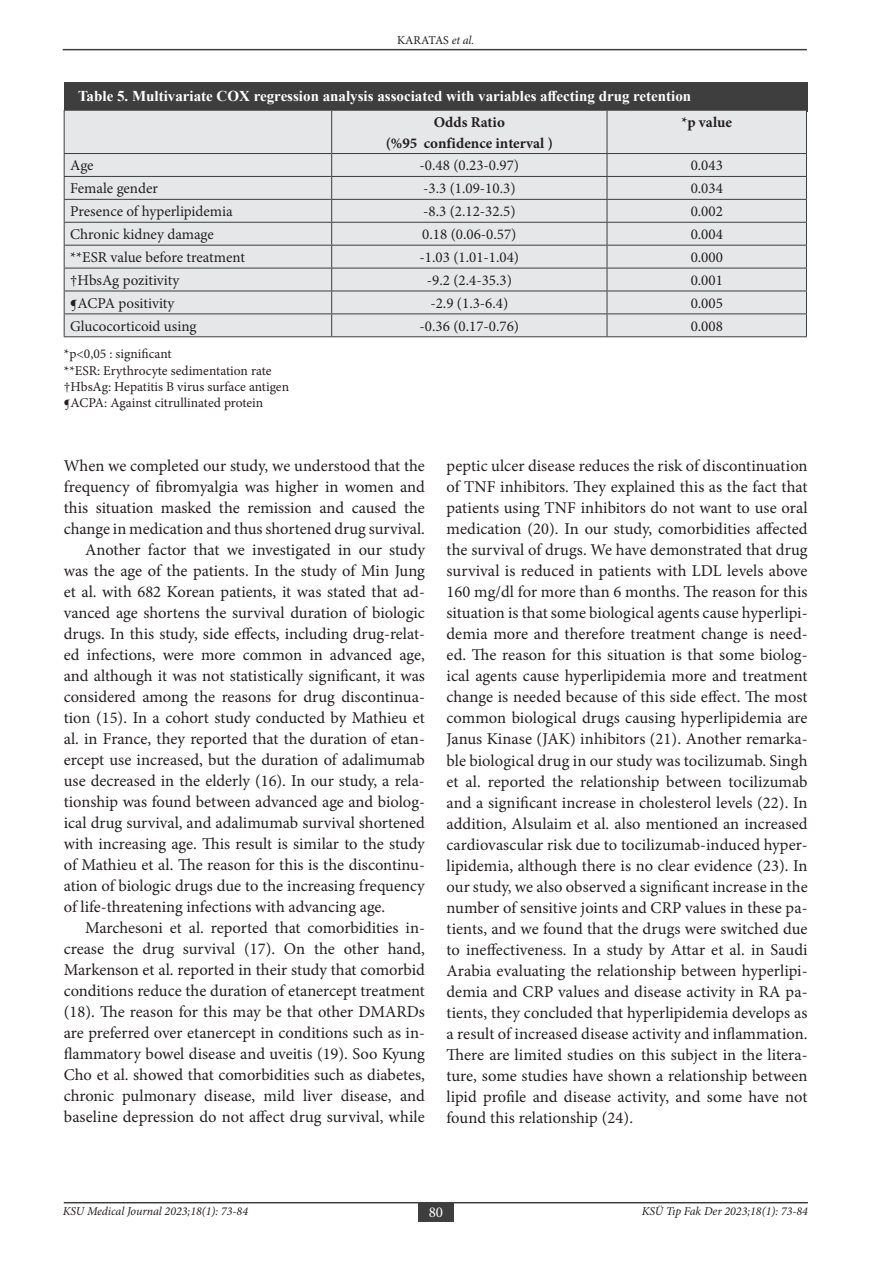
<style>
.page{position:relative;width:893px;height:1263px;background:#fff}
.page>*{position:absolute;margin:0;border:0;box-sizing:border-box;transform-origin:0 0}
.t1{font:16.5px/21px "Minion Pro";color:#231f20;text-align:justify}
.t2{font:15px "Minion Pro";color:#231f20}
.t3{font:700 15px "Times New Roman";color:#fff}
.t4{font:700 15px/20.4px "Minion Pro";color:#231f20;text-align:center}
.t5{font:15px "Minion Pro";color:#fff}
.t6{font:13.5px/16.2px "Minion Pro";color:#231f20}
.t7{font:italic 12px "Minion Pro";color:#231f20}
.t8{font:12px "Minion Pro";letter-spacing:-.005em;color:#231f20}
.s1{font-style:italic}
</style>
<div class="page">
<hr style="left:63px;top:49px;width:744px;height:1px;background:#3e3e3f">
<hr style="left:64px;top:1202px;width:744px;height:1px;background:#3e3e3f">
<div style="left:418px;top:1203px;width:35px;height:19px;background:#3e3e3f"></div>
<div style="left:64px;top:82px;width:743px;height:29px;background:#3e3e3f"></div>
<div style="left:65px;top:111px;width:741px;height:225px;background:#e6e7e9"></div>
<hr style="left:64px;top:111px;width:1px;height:42px;background:#3e3e3f">
<hr style="left:331px;top:111px;width:1px;height:42px;background:#3e3e3f">
<hr style="left:607px;top:111px;width:1px;height:42px;background:#3e3e3f">
<hr style="left:806px;top:111px;width:1px;height:42px;background:#3e3e3f">
<hr style="left:64px;top:153px;width:268px;height:1px;background:#3e3e3f">
<hr style="left:332px;top:153px;width:275px;height:1px;background:#3e3e3f">
<hr style="left:607px;top:153px;width:200px;height:1px;background:#3e3e3f">
<hr style="left:64px;top:176px;width:268px;height:1px;background:#3e3e3f">
<hr style="left:332px;top:176px;width:275px;height:1px;background:#3e3e3f">
<hr style="left:607px;top:176px;width:200px;height:1px;background:#3e3e3f">
<hr style="left:64px;top:199px;width:268px;height:1px;background:#3e3e3f">
<hr style="left:332px;top:199px;width:275px;height:1px;background:#3e3e3f">
<hr style="left:607px;top:199px;width:200px;height:1px;background:#3e3e3f">
<hr style="left:64px;top:222px;width:268px;height:1px;background:#3e3e3f">
<hr style="left:332px;top:222px;width:275px;height:1px;background:#3e3e3f">
<hr style="left:607px;top:222px;width:200px;height:1px;background:#3e3e3f">
<hr style="left:64px;top:245px;width:268px;height:1px;background:#3e3e3f">
<hr style="left:332px;top:245px;width:275px;height:1px;background:#3e3e3f">
<hr style="left:607px;top:245px;width:200px;height:1px;background:#3e3e3f">
<hr style="left:64px;top:268px;width:268px;height:1px;background:#3e3e3f">
<hr style="left:332px;top:268px;width:275px;height:1px;background:#3e3e3f">
<hr style="left:607px;top:268px;width:200px;height:1px;background:#3e3e3f">
<hr style="left:64px;top:291px;width:268px;height:1px;background:#3e3e3f">
<hr style="left:332px;top:291px;width:275px;height:1px;background:#3e3e3f">
<hr style="left:607px;top:291px;width:200px;height:1px;background:#3e3e3f">
<hr style="left:64px;top:313px;width:268px;height:1px;background:#3e3e3f">
<svg style="left:64px;top:154px;width:1px;height:182px"></svg>
<hr style="left:332px;top:313px;width:275px;height:1px;background:#3e3e3f">
<svg style="left:331px;top:154px;width:1px;height:182px"></svg>
<hr style="left:607px;top:313px;width:200px;height:1px;background:#3e3e3f">
<svg style="left:607px;top:154px;width:1px;height:182px"></svg>
<svg style="left:806px;top:154px;width:1px;height:182px"></svg>
<hr style="left:64px;top:336px;width:268px;height:1px;background:#3e3e3f">
<hr style="left:332px;top:336px;width:275px;height:1px;background:#3e3e3f">
<hr style="left:607px;top:336px;width:200px;height:1px;background:#3e3e3f">
<p class="t8" style="left:397px;top:32px;width:79px">KARATAS <span class="s1">et al.</span></p>
<p class="t3" style="left:78px;top:85px;width:615px">Table 5. Multivariate COX regression analysis associated with variables affecting drug retention</p>
<p class="t4" style="left:386px;top:112px;width:169px">Odds Ratio<br>(%95 confidence interval )</p>
<p class="t4" style="left:681px;top:112px;width:52px">*p value</p>
<p class="t2" style="left:70px;top:156px;width:25px">Age</p>
<p class="t2" style="left:420px;top:156px;width:101px">-0.48 (0.23-0.97)</p>
<p class="t2" style="left:691px;top:156px;width:34px">0.043</p>
<p class="t2" style="left:70px;top:179px;width:89px">Female gender</p>
<p class="t2" style="left:423px;top:179px;width:94px">-3.3 (1.09-10.3)</p>
<p class="t2" style="left:691px;top:179px;width:34px">0.034</p>
<p class="t2" style="left:70px;top:201px;width:164px">Presence of hyperlipidemia</p>
<p class="t2" style="left:423px;top:201px;width:94px">-8.3 (2.12-32.5)</p>
<p class="t2" style="left:691px;top:201px;width:34px">0.002</p>
<p class="t2" style="left:70px;top:224px;width:145px">Chronic kidney damage</p>
<p class="t2" style="left:422px;top:224px;width:96px">0.18 (0.06-0.57)</p>
<p class="t2" style="left:691px;top:224px;width:34px">0.004</p>
<p class="t2" style="left:70px;top:247px;width:176px">**ESR value before treatment</p>
<p class="t2" style="left:420px;top:247px;width:101px">-1.03 (1.01-1.04)</p>
<p class="t2" style="left:691px;top:247px;width:34px">0.000</p>
<p class="t2" style="left:70px;top:270px;width:111px">†HbsAg pozitivity</p>
<p class="t2" style="left:427px;top:270px;width:87px">-9.2 (2.4-35.3)</p>
<p class="t2" style="left:691px;top:270px;width:34px">0.001</p>
<p class="t2" style="left:70px;top:293px;width:106px">¶ACPA positivity</p>
<p class="t2" style="left:430px;top:293px;width:79px">-2.9 (1.3-6.4)</p>
<p class="t2" style="left:691px;top:293px;width:34px">0.005</p>
<p class="t2" style="left:70px;top:316px;width:128px">Glucocorticoid using</p>
<p class="t2" style="left:420px;top:316px;width:101px">-0.36 (0.17-0.76)</p>
<p class="t2" style="left:691px;top:316px;width:34px">0.008</p>
<p class="t6" style="left:64px;top:346px;width:227px">*p&lt;0,05 : significant<br>**ESR: Erythrocyte sedimentation rate †HbsAg: Hepatitis B virus surface antigen ¶ACPA: Against citrullinated protein</p>
<p class="t1" style="left:64px;top:456px;width:363px">When we completed our study, we understood that the</p>
<p class="t1" style="left:64px;top:477px;width:363px">frequency of fibromyalgia was higher in women and</p>
<p class="t1" style="left:64px;top:498px;width:363px">this situation masked the remission and caused the</p>
<p class="t1" style="left:64px;top:519px;width:363px">change in medication and thus shortened drug survival.</p>
<p class="t1" style="left:85px;top:540px;width:341px">Another factor that we investigated in our study</p>
<p class="t1" style="left:64px;top:561px;width:363px">was the age of the patients. In the study of Min Jung</p>
<p class="t1" style="left:64px;top:582px;width:363px">et al. with 682 Korean patients, it was stated that ad-</p>
<p class="t1" style="left:64px;top:603px;width:363px">vanced age shortens the survival duration of biologic</p>
<p class="t1" style="left:64px;top:624px;width:363px">drugs. In this study, side effects, including drug-relat-</p>
<p class="t1" style="left:64px;top:645px;width:363px">ed infections, were more common in advanced age,</p>
<p class="t1" style="left:64px;top:666px;width:363px">and although it was not statistically significant, it was</p>
<p class="t1" style="left:64px;top:687px;width:363px">considered among the reasons for drug discontinua-</p>
<p class="t1" style="left:64px;top:708px;width:363px">tion (15). In a cohort study conducted by Mathieu et</p>
<p class="t1" style="left:64px;top:729px;width:363px">al. in France, they reported that the duration of etan-</p>
<p class="t1" style="left:64px;top:750px;width:363px">ercept use increased, but the duration of adalimumab</p>
<p class="t1" style="left:64px;top:771px;width:363px">use decreased in the elderly (16). In our study, a rela-</p>
<p class="t1" style="left:64px;top:792px;width:363px">tionship was found between advanced age and biolog-</p>
<p class="t1" style="left:64px;top:813px;width:363px">ical drug survival, and adalimumab survival shortened</p>
<p class="t1" style="left:64px;top:834px;width:363px">with increasing age. This result is similar to the study</p>
<p class="t1" style="left:64px;top:855px;width:363px">of Mathieu et al. The reason for this is the discontinu-</p>
<p class="t1" style="left:64px;top:876px;width:363px">ation of biologic drugs due to the increasing frequency</p>
<p class="t1" style="left:64px;top:897px;width:323px">of life-threatening infections with advancing age.</p>
<p class="t1" style="left:85px;top:918px;width:341px">Marchesoni et al. reported that comorbidities in-</p>
<p class="t1" style="left:64px;top:939px;width:363px">crease the drug survival (17). On the other hand,</p>
<p class="t1" style="left:64px;top:960px;width:363px">Markenson et al. reported in their study that comorbid</p>
<p class="t1" style="left:64px;top:981px;width:363px">conditions reduce the duration of etanercept treatment</p>
<p class="t1" style="left:64px;top:1002px;width:363px">(18). The reason for this may be that other DMARDs</p>
<p class="t1" style="left:64px;top:1023px;width:363px">are preferred over etanercept in conditions such as in-</p>
<p class="t1" style="left:64px;top:1044px;width:363px">flammatory bowel disease and uveitis (19). Soo Kyung</p>
<p class="t1" style="left:64px;top:1065px;width:363px">Cho et al. showed that comorbidities such as diabetes,</p>
<p class="t1" style="left:64px;top:1086px;width:363px">chronic pulmonary disease, mild liver disease, and</p>
<p class="t1" style="left:64px;top:1107px;width:363px">baseline depression do not affect drug survival, while</p>
<p class="t1" style="left:446px;top:456px;width:363px">peptic ulcer disease reduces the risk of discontinuation of TNF inhibitors. They explained this as the fact that patients using TNF inhibitors do not want to use oral medication (20). In our study, comorbidities affected the survival of drugs. We have demonstrated that drug survival is reduced in patients with LDL levels above 160 mg/dl for more than 6 months. The reason for this situation is that some biological agents cause hyperlipi&shy;demia more and therefore treatment change is need&shy;ed. The reason for this situation is that some biolog&shy;ical agents cause hyperlipidemia more and treatment change is needed because of this side effect. The most common biological drugs causing hyperlipidemia are Janus Kinase (JAK) inhibitors (21). Another remarka&shy;ble biological drug in our study was tocilizumab. Singh et al. reported the relationship between tocilizumab and a significant increase in cholesterol levels (22). In addition, Alsulaim et al. also mentioned an increased cardiovascular risk due to tocilizumab-induced hyper&shy;lipidemia, although there is no clear evidence (23). In our study, we also observed a significant increase in the number of sensitive joints and CRP values in these pa&shy;tients, and we found that the drugs were switched due to ineffectiveness. In a study by Attar et al. in Saudi Arabia evaluating the relationship between hyperlipi&shy;demia and CRP values and disease activity in RA pa&shy;tients, they concluded that hyperlipidemia develops as a result of increased disease activity and inflammation.<br>There are limited studies on this subject in the litera&shy;ture, some studies have shown a relationship between lipid profile and disease activity, and some have not found this relationship (24).</p>
<p class="t7" style="left:63px;top:1203px;width:187px">KSU Medical Journal 2023;18(1): 73-84</p>
<p class="t5" style="left:429px;top:1202px;width:16px">80</p>
<p class="t7" style="left:642px;top:1203px;width:168px">KSÜ Tıp Fak Der 2023;18(1): 73-84</p>
</div>
